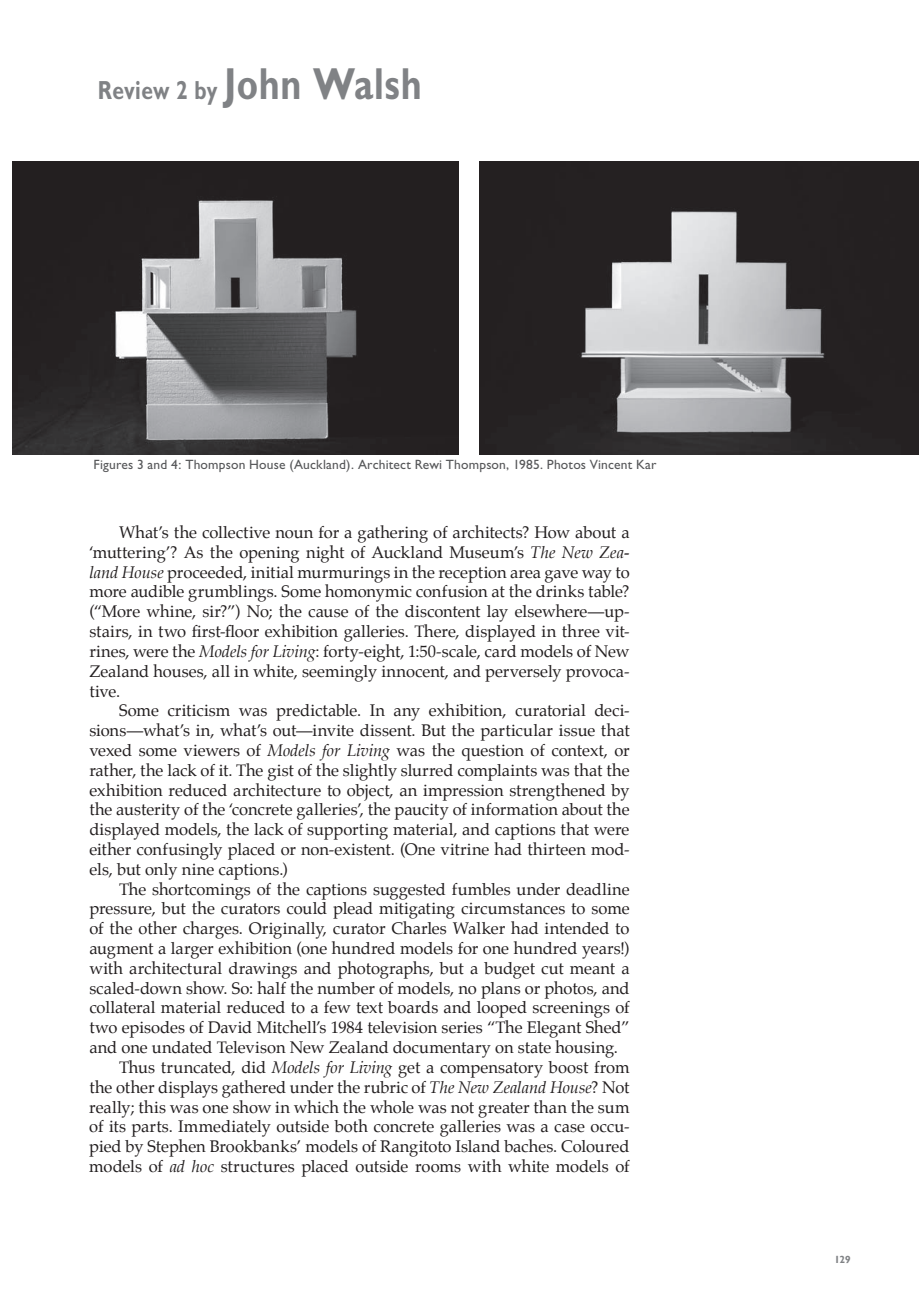
<style>
.page{position:relative;width:919px;height:1289px;background:#fff}
.page>*{position:absolute;margin:0;border:0;box-sizing:border-box;transform-origin:0 0}
.t1{font:700 26.25px "Gill Sans";letter-spacing:.01em;color:#808285;scale:.8 1}
.t2{font:16.5px/19.8px "Palatino";letter-spacing:-.005em;color:#231f20;text-align:justify}
.t3{font:13.5px "Gill Sans";letter-spacing:.01em;color:#57585a}
.t4{font:700 condensed 10.5px "Gill Sans";color:#808285}
.s1{font-size:45px}
.s2{font-style:italic}
</style>
<div class="page">
<img style="left:13px;top:162px;width:445px;height:292px">
<img style="left:480px;top:162px;width:438px;height:292px">
<h1 class="t1" style="left:98px;top:75px;width:406px">Review 2 by <span class="s1">John Walsh</span></h1>
<p class="t3" style="left:94px;top:456px;width:564px">Figures 3 and 4: Thompson House (Auckland). Architect Rewi Thompson, 1985. Photos Vincent Kar</p>
<p class="t2" style="left:89px;top:524px;width:542px;text-indent:30px">What’s the collective noun for a gathering of architects? How about a ‘muttering’? As the opening night of Auckland Museum’s <span class="s2">The New Zea&shy;land House</span> proceeded, initial murmurings in the reception area gave way to more audible grumblings. Some homonymic confusion at the drinks table? (“More whine, sir?”) No; the cause of the discontent lay elsewhere—up&shy;stairs, in two first-floor exhibition galleries. There, displayed in three vit&shy;rines, were the <span class="s2">Models for Living</span>: forty-eight, 1:50-scale, card models of New Zealand houses, all in white, seemingly innocent, and perversely provoca&shy;tive.</p>
<p class="t2" style="left:89px;top:702px;width:542px;text-indent:30px">Some criticism was predictable. In any exhibition, curatorial deci&shy;sions—what’s in, what’s out—invite dissent. But the particular issue that vexed some viewers of <span class="s2">Models for Living</span> was the question of context, or rather, the lack of it. The gist of the slightly slurred complaints was that the exhibition reduced architecture to object, an impression strengthened by the austerity of the ‘concrete galleries’, the paucity of information about the displayed models, the lack of supporting material, and captions that were either confusingly placed or non-existent. (One vitrine had thirteen mod&shy;els, but only nine captions.)</p>
<p class="t2" style="left:119px;top:880px;width:512px">The shortcomings of the captions suggested fumbles under deadline</p>
<p class="t2" style="left:89px;top:900px;width:541px">pressure, but the curators could plead mitigating circumstances to some</p>
<p class="t2" style="left:89px;top:920px;width:541px">of the other charges. Originally, curator Charles Walker had intended to</p>
<p class="t2" style="left:89px;top:939px;width:541px">augment a larger exhibition (one hundred models for one hundred years!)</p>
<p class="t2" style="left:89px;top:959px;width:541px">with architectural drawings and photographs, but a budget cut meant a</p>
<p class="t2" style="left:89px;top:979px;width:541px">scaled-down show. So: half the number of models, no plans or photos, and</p>
<p class="t2" style="left:89px;top:999px;width:541px">collateral material reduced to a few text boards and looped screenings of</p>
<p class="t2" style="left:89px;top:1019px;width:541px">two episodes of David Mitchell’s 1984 television series “The Elegant Shed”</p>
<p class="t2" style="left:89px;top:1038px;width:530px">and one undated Televison New Zealand documentary on state housing.</p>
<p class="t2" style="left:119px;top:1058px;width:512px">Thus truncated, did <span class="s2">Models for Living</span> get a compensatory boost from</p>
<p class="t2" style="left:89px;top:1078px;width:541px">the other displays gathered under the rubric of <span class="s2">The New Zealand House</span>? Not</p>
<p class="t2" style="left:89px;top:1098px;width:542px">really; this was one show in which the whole was not greater than the sum</p>
<p class="t2" style="left:89px;top:1118px;width:541px">of its parts. Immediately outside both concrete galleries was a case occu-</p>
<p class="t2" style="left:89px;top:1137px;width:541px">pied by Stephen Brookbanks’ models of Rangitoto Island baches. Coloured</p>
<p class="t2" style="left:89px;top:1157px;width:542px">models of <span class="s2">ad hoc</span> structures placed outside rooms with white models of</p>
<p class="t4" style="left:834px;top:1252px;width:17px">129</p>
</div>
